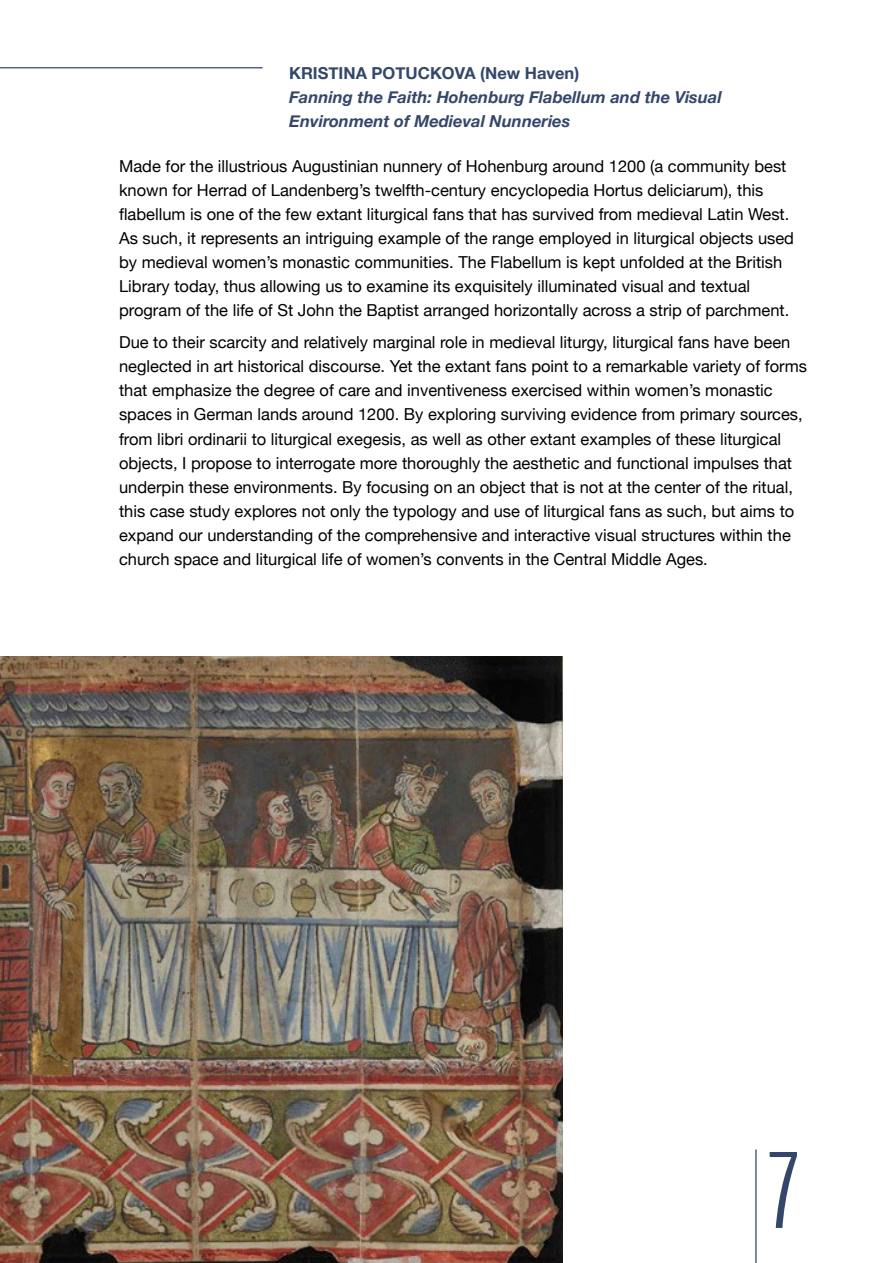
<style>
.page{position:relative;width:893px;height:1263px;background:#fff}
.page>*{position:absolute;margin:0;border:0;box-sizing:border-box;transform-origin:0 0}
.t1{font:300 88.35px "Antonio";color:#34476a}
.t2{font:16.5px/24px "Helvetica Neue";color:#000}
.t3{font:italic 700 16.5px/24px "Helvetica Neue";color:#34476a}
.t4{font:700 16.5px "Helvetica Neue";color:#34476a}
</style>
<div class="page">
<img style="left:0;top:656px;width:563px;height:607px">
<hr style="left:755px;top:1149px;width:2px;height:114px;background:#566283">
<hr style="left:0;top:67px;width:263px;height:1px;background:#566283">
<p class="t4" style="left:289px;top:60px;width:292px">KRISTINA POTUCKOVA (New Haven)</p>
<p class="t3" style="left:289px;top:85px;width:434px">Fanning the Faith: Hohenburg Flabellum and the Visual<br>Environment of Medieval Nunneries</p>
<p class="t2" style="left:119px;top:155px;width:676px">Made for the illustrious Augustinian nunnery of Hohenburg around 1200 (a community best known for Herrad of Landenberg’s twelfth-century encyclopedia Hortus deliciarum), this flabellum is one of the few extant liturgical fans that has survived from medieval Latin West.<br>As such, it represents an intriguing example of the range employed in liturgical objects used by medieval women’s monastic communities. The Flabellum is kept unfolded at the British Library today, thus allowing us to examine its exquisitely illuminated visual and textual program of the life of St John the Baptist arranged horizontally across a strip of parchment.</p>
<p class="t2" style="left:119px;top:331px;width:689px">Due to their scarcity and relatively marginal role in medieval liturgy, liturgical fans have been neglected in art historical discourse. Yet the extant fans point to a remarkable variety of forms that emphasize the degree of care and inventiveness exercised within women’s monastic spaces in German lands around 1200. By exploring surviving evidence from primary sources, from libri ordinarii to liturgical exegesis, as well as other extant examples of these liturgical objects, I propose to interrogate more thoroughly the aesthetic and functional impulses that underpin these environments. By focusing on an object that is not at the center of the ritual, this case study explores not only the typology and use of liturgical fans as such, but aims to expand our understanding of the comprehensive and interactive visual structures within the church space and liturgical life of women’s convents in the Central Middle Ages.</p>
<h1 class="t1" style="left:767px;top:1127px;width:34px">7</h1>
</div>
